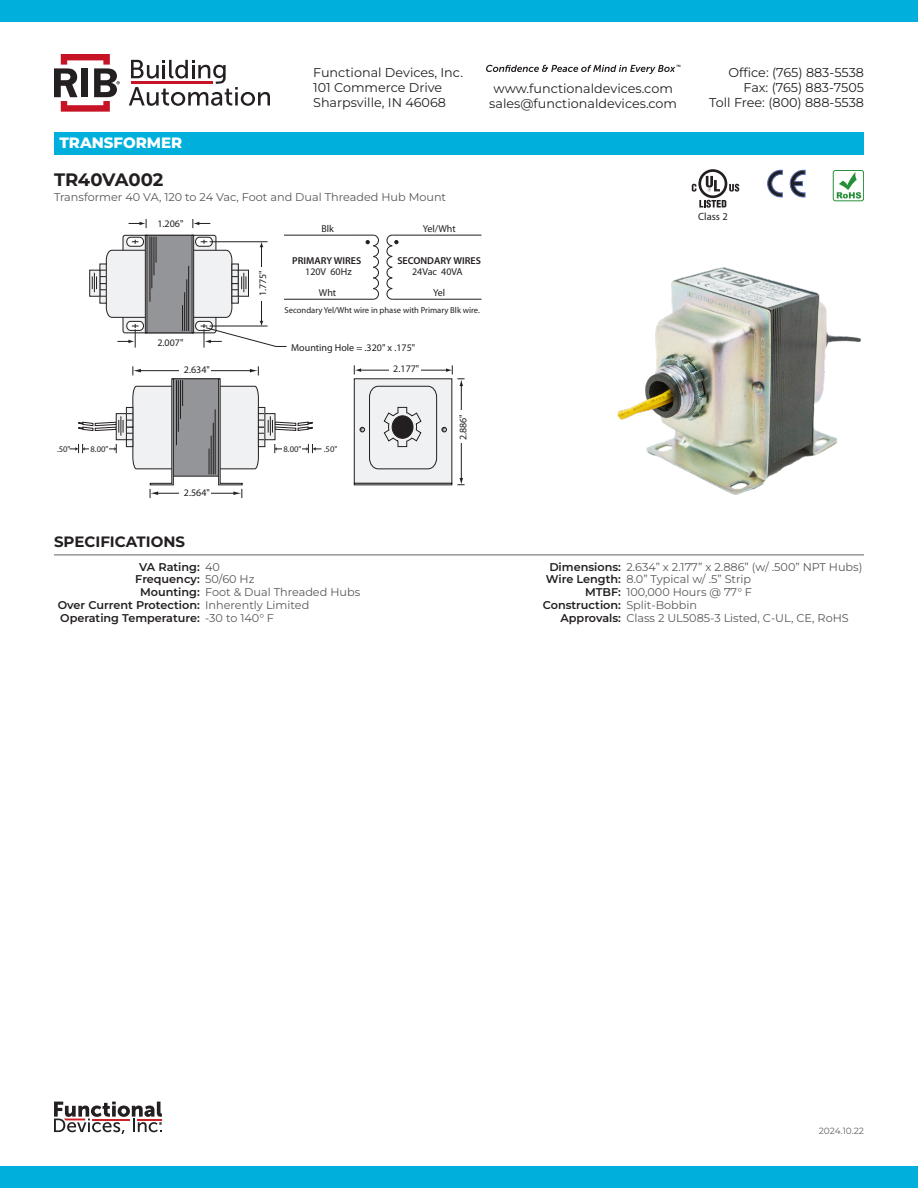
<style>
.page{position:relative;width:918px;height:1188px;background:#fff}
.page>*{position:absolute;margin:0;border:0;box-sizing:border-box;transform-origin:0 0}
.t1{font:700 18px "Montserrat";letter-spacing:-.01em;color:#231f20}
.t2{font:700 15px "Montserrat";color:#231f20}
.t3{font:800 15px "Montserrat";color:#fff}
.t4{font:12.75px/15px "Montserrat";color:#231f20}
.t5{font:11.25px "Montserrat";color:#57585a}
.t6{font:600 11.25px "Montserrat";color:#231f20}
.t7{font:10.5px "Myriad Pro";color:#231f20}
.t8{font:10.05px "Myriad Pro";color:#231f20}
.t9{font:600 10.05px "Myriad Pro";color:#231f20}
.t10{font:9px "Montserrat";color:#636366}
.t11{font:8.55px "Myriad Pro";color:#231f20}
</style>
<div class="page">
<svg style="left:486px;top:65px;width:194px;height:9px"></svg>
<svg style="left:54px;top:54px;width:66px;height:58px"></svg>
<svg style="left:129px;top:60px;width:141px;height:46px"></svg>
<svg style="left:790px;top:170px;width:15px;height:27px"></svg>
<svg style="left:768px;top:170px;width:14px;height:27px"></svg>
<svg style="left:837px;top:172px;width:24px;height:27px"></svg>
<div style="left:833px;top:170px;width:31px;height:31px;border:1px solid #269039;border-radius:2px"></div>
<svg style="left:692px;top:169px;width:47px;height:39px"></svg>
<hr style="left:54px;top:555px;width:810px;height:1px;background:#636366">
<div style="left:0;top:0;width:918px;height:22px;background:#00afdc"></div>
<div style="left:0;top:1166px;width:918px;height:22px;background:#00afdc"></div>
<div style="left:195px;top:237px;width:18px;height:10px;border:1px solid #231f20;border-radius:4px"></div>
<div style="left:126px;top:321px;width:18px;height:10px;border:1px solid #231f20;border-radius:4px"></div>
<div style="left:146px;top:235px;width:47px;height:98px;background:#939598"></div>
<div style="left:146px;top:235px;width:47px;height:98px;border:1px solid #231f20"></div>
<div style="left:354px;top:379px;width:98px;height:104px;background:#f0f1f2"></div>
<div style="left:173px;top:379px;width:46px;height:97px;background:#939598"></div>
<div style="left:172px;top:378px;width:48px;height:99px;border:1px solid #231f20"></div>
<svg style="left:129px;top:219px;width:18px;height:9px"></svg>
<svg style="left:192px;top:219px;width:18px;height:9px"></svg>
<hr style="left:461px;top:385px;width:1px;height:94px;background:#231f20">
<svg style="left:457px;top:478px;width:8px;height:7px"></svg>
<svg style="left:117px;top:324px;width:22px;height:24px"></svg>
<svg style="left:182px;top:240px;width:105px;height:108px"></svg>
<svg style="left:354px;top:365px;width:111px;height:105px"></svg>
<div style="left:256px;top:267px;width:13px;height:33px;background:#fff"></div>
<div style="left:390px;top:362px;width:31px;height:12px;background:#fff"></div>
<div style="left:455px;top:411px;width:13px;height:32px;background:#fff"></div>
<div style="left:354px;top:483px;width:98px;height:2px;border:1px solid #231f20"></div>
<svg style="left:209px;top:366px;width:113px;height:132px"></svg>
<div style="left:145px;top:235px;width:2px;height:98px;border:1px solid #231f20"></div>
<div style="left:192px;top:235px;width:2px;height:98px;border:1px solid #231f20"></div>
<svg style="left:91px;top:272px;width:1px;height:23px"></svg>
<div style="left:89px;top:270px;width:11px;height:27px;border:1px solid #231f20"></div>
<svg style="left:92px;top:237px;width:65px;height:81px"></svg>
<svg style="left:69px;top:366px;width:114px;height:132px"></svg>
<div style="left:89px;top:442px;width:20px;height:13px;background:#fff"></div>
<hr style="left:284px;top:235px;width:89px;height:1px;background:#231f20">
<hr style="left:284px;top:299px;width:89px;height:1px;background:#231f20">
<hr style="left:392px;top:235px;width:89px;height:1px;background:#231f20">
<hr style="left:392px;top:299px;width:89px;height:1px;background:#231f20">
<svg style="left:366px;top:234px;width:13px;height:66px"></svg>
<svg style="left:386px;top:234px;width:13px;height:66px"></svg>
<img style="left:617px;top:267px;width:244px;height:228px">
<div style="left:54px;top:132px;width:810px;height:22px;background:#00afdc"></div>
<svg style="left:54px;top:1102px;width:108px;height:32px"></svg>
<p class="t4" style="left:313px;top:65px;width:151px">Functional Devices, Inc.<br>101 Commerce Drive<br>Sharpsville, IN 46068</p>
<p class="t4" style="left:489px;top:81px;width:189px;text-align:center">www.functionaldevices.com sales@functionaldevices.com</p>
<p class="t3" style="left:59px;top:132px;width:125px">TRANSFORMER</p>
<p class="t1" style="left:54px;top:166px;width:111px">TR40VA002</p>
<p class="t5" style="left:54px;top:189px;width:394px">Transformer 40 VA, 120 to 24 Vac, Foot and Dual Threaded Hub Mount</p>
<p class="t8" style="left:157px;top:218px;width:28px">1.206"</p>
<p class="t8" style="left:321px;top:222px;width:14px">Blk</p>
<p class="t8" style="left:423px;top:222px;width:34px">Yel/Wht</p>
<p class="t9" style="left:292px;top:254px;width:71px">PRIMARY WIRES</p>
<p class="t9" style="left:397px;top:254px;width:85px">SECONDARY WIRES</p>
<p class="t8" style="left:257px;top:296px;width:28px;rotate:-90deg">1.775"</p>
<p class="t8" style="left:305px;top:265px;width:48px">120V 60Hz</p>
<p class="t8" style="left:412px;top:265px;width:52px">24Vac 40VA</p>
<p class="t8" style="left:433px;top:286px;width:14px">Yel</p>
<p class="t11" style="left:284px;top:305px;width:197px">Secondary Yel/Wht wire in phase with Primary Blk wire.</p>
<p class="t8" style="left:319px;top:286px;width:19px">Wht</p>
<p class="t8" style="left:157px;top:336px;width:28px">2.007"</p>
<p class="t8" style="left:291px;top:341px;width:126px">Mounting Hole = .320" x .175"</p>
<p class="t8" style="left:184px;top:364px;width:28px">2.634"</p>
<p class="t8" style="left:393px;top:363px;width:28px">2.177"</p>
<p class="t4" style="left:709px;top:65px;width:156px;text-align:right">Office: (765) 883-5538<br>Fax: (765) 883-7505<br>Toll Free: (800) 888-5538</p>
<p class="t7" style="left:698px;top:210px;width:31px">Class 2</p>
<p class="t11" style="left:57px;top:444px;width:15px">.50"</p>
<p class="t11" style="left:90px;top:444px;width:19px">8.00"</p>
<p class="t8" style="left:184px;top:486px;width:28px">2.564"</p>
<p class="t2" style="left:54px;top:531px;width:133px">SPECIFICATIONS</p>
<p class="t11" style="left:284px;top:444px;width:19px">8.00"</p>
<p class="t11" style="left:324px;top:444px;width:15px">.50"</p>
<p class="t6" style="left:139px;top:559px;width:62px">VA Rating:</p>
<p class="t6" style="left:135px;top:571px;width:66px">Frequency:</p>
<p class="t6" style="left:140px;top:584px;width:61px">Mounting:</p>
<p class="t6" style="left:58px;top:597px;width:143px">Over Current Protection:</p>
<p class="t6" style="left:60px;top:610px;width:141px">Operating Temperature:</p>
<p class="t5" style="left:205px;top:559px;width:16px">40</p>
<p class="t5" style="left:205px;top:572px;width:51px">50/60 Hz</p>
<p class="t5" style="left:205px;top:584px;width:156px">Foot &amp; Dual Threaded Hubs</p>
<p class="t5" style="left:205px;top:597px;width:106px">Inherently Limited</p>
<p class="t5" style="left:205px;top:610px;width:70px">-30 to 140° F</p>
<p class="t8" style="left:457px;top:440px;width:28px;rotate:-90deg">2.886"</p>
<p class="t5" style="left:626px;top:559px;width:238px">2.634” x 2.177” x 2.886” (w/ .500” NPT Hubs)</p>
<p class="t5" style="left:626px;top:572px;width:126px">8.0” Typical w/ .5” Strip</p>
<p class="t5" style="left:626px;top:584px;width:127px">100,000 Hours @ 77° F</p>
<p class="t5" style="left:626px;top:597px;width:72px">Split-Bobbin</p>
<p class="t5" style="left:626px;top:610px;width:224px">Class 2 UL5085-3 Listed, C-UL, CE, RoHS</p>
<p class="t6" style="left:549px;top:559px;width:73px">Dimensions:</p>
<p class="t6" style="left:546px;top:571px;width:77px">Wire Length:</p>
<p class="t6" style="left:585px;top:584px;width:37px">MTBF:</p>
<p class="t6" style="left:543px;top:597px;width:80px">Construction:</p>
<p class="t6" style="left:561px;top:610px;width:62px">Approvals:</p>
<p class="t10" style="left:819px;top:1125px;width:47px">2024.10.22</p>
</div>
